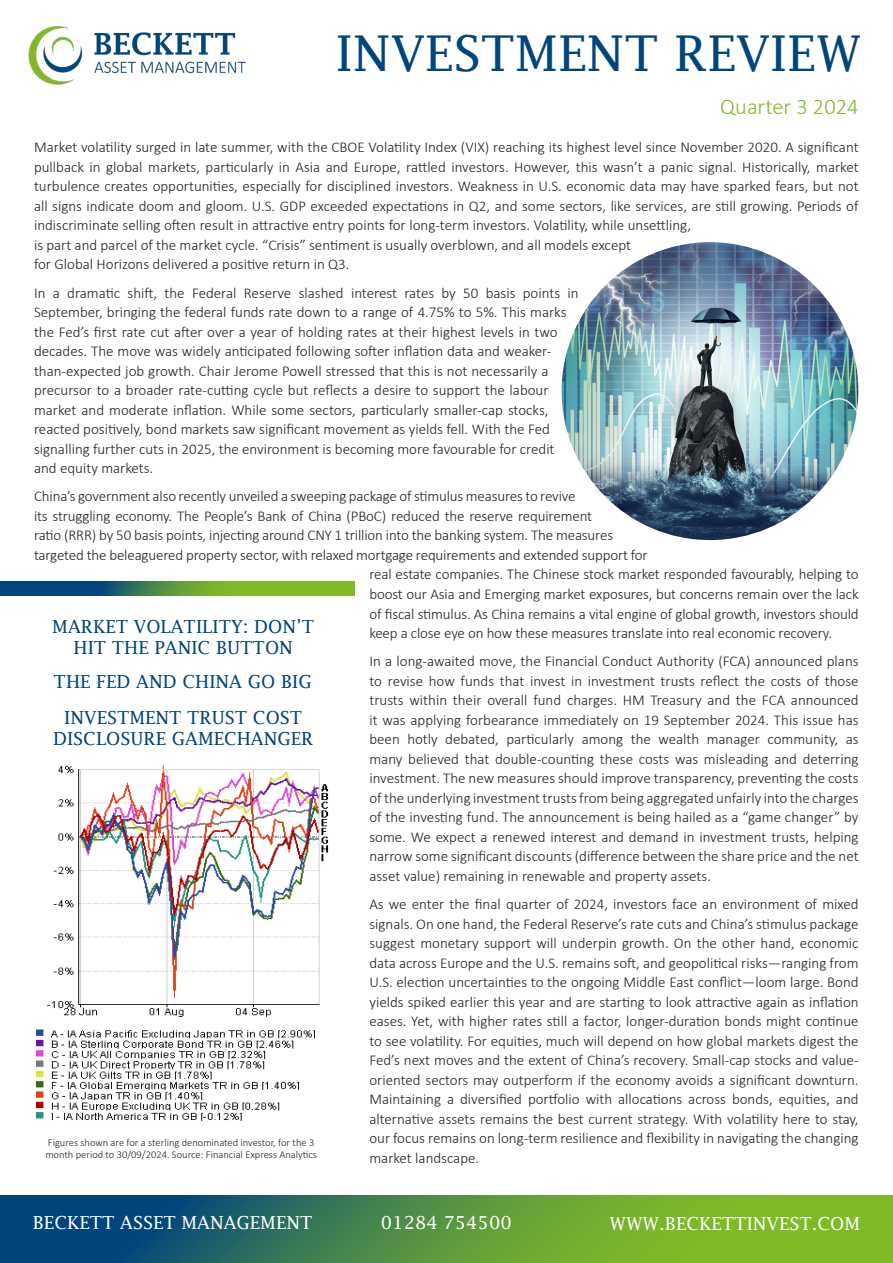
<style>
.page{position:relative;width:893px;height:1263px;background:#fff}
.page>*{position:absolute;margin:0;border:0;box-sizing:border-box;transform-origin:0 0}
.t1{font:49.5px "Lucida Fax";color:#00457c}
.t2{font:300 22.5px "Calibri";color:#80ba27}
.Front_left_headings_NO_RULE{font:18px/21px "Lucida Fax";color:#00457c;text-align:center}
.t3{font:18px "Lucida Fax";color:#fff}
.Front_page_main_text{font:300 15px/19.5px "Calibri";color:#231f20}
.t4{font:300 10.5px/12px "Calibri";color:#231f20}
</style>
<div class="page">
<img style="left:562px;top:242px;width:296px;height:298px">
<img style="left:35px;top:765px;width:293px;height:356px">
<svg style="left:0;top:1195px;width:893px;height:68px;background:#4b8a49"></svg>
<img style="left:28px;top:26px;width:218px;height:59px">
<svg style="left:0;top:581px;width:354px;height:14px;background:#49874b"></svg>
<p class="t1" style="left:336px;top:25px;width:527px">INVESTMENT REVIEW</p>
<p class="t2" style="left:720px;top:92px;width:140px">Quarter 3 2024</p>
<p class="Front_page_main_text" style="left:34px;top:137px;width:826px">Market volatility surged in late summer, with the CBOE Volatility Index (VIX) reaching its highest level since November 2020. A significant pullback in global markets, particularly in Asia and Europe, rattled investors. However, this wasn’t a panic signal. Historically, market turbulence creates opportunities, especially for disciplined investors. Weakness in U.S. economic data may have sparked fears, but not all signs indicate doom and gloom. U.S. GDP exceeded expectations in Q2, and some sectors, like services, are still growing. Periods of indiscriminate selling often result in attractive entry points for long-term investors. Volatility, while unsettling,<br>is part and parcel of the market cycle. “Crisis” sentiment is usually overblown, and all models except<br>for Global Horizons delivered a positive return in Q3.</p>
<p class="Front_page_main_text" style="left:34px;top:283px;width:546px">In a dramatic shift, the Federal Reserve slashed interest rates by 50 basis points in September, bringing the federal funds rate down to a range of 4.75% to 5%. This marks the Fed’s first rate cut after over a year of holding rates at their highest levels in two decades. The move was widely anticipated following softer inflation data and weaker&shy;than-expected job growth. Chair Jerome Powell stressed that this is not necessarily a precursor to a broader rate-cutting cycle but reflects a desire to support the labour market and moderate inflation. While some sectors, particularly smaller-cap stocks, reacted positively, bond markets saw significant movement as yields fell. With the Fed signalling further cuts in 2025, the environment is becoming more favourable for credit and equity markets.</p>
<p class="Front_page_main_text" style="left:34px;top:486px;width:543px">China’s government also recently unveiled a sweeping package of stimulus measures to revive</p>
<p class="Front_page_main_text" style="left:34px;top:506px;width:560px">its struggling economy. The People’s Bank of China (PBoC) reduced the reserve requirement</p>
<p class="Front_page_main_text" style="left:34px;top:525px;width:581px">ratio (RRR) by 50 basis points, injecting around CNY 1 trillion into the banking system. The measures</p>
<p class="Front_page_main_text" style="left:34px;top:545px;width:615px">targeted the beleaguered property sector, with relaxed mortgage requirements and extended support for</p>
<p class="Front_page_main_text" style="left:369px;top:565px;width:491px">real estate companies. The Chinese stock market responded favourably, helping to</p>
<p class="Front_page_main_text" style="left:369px;top:584px;width:491px">boost our Asia and Emerging market exposures, but concerns remain over the lack</p>
<p class="Front_page_main_text" style="left:369px;top:604px;width:491px">of fiscal stimulus. As China remains a vital engine of global growth, investors should</p>
<p class="Front_page_main_text" style="left:369px;top:623px;width:464px">keep a close eye on how these measures translate into real economic recovery.</p>
<p class="Front_page_main_text" style="left:369px;top:651px;width:491px;text-align:justify">In a long-awaited move, the Financial Conduct Authority (FCA) announced plans to revise how funds that invest in investment trusts reflect the costs of those trusts within their overall fund charges. HM Treasury and the FCA announced it was applying forbearance immediately on 19 September 2024. This issue has been hotly debated, particularly among the wealth manager community, as many believed that double-counting these costs was misleading and deterring investment. The new measures should improve transparency, preventing the costs of the underlying investment trusts from being aggregated unfairly into the charges of the investing fund. The announcement is being hailed as a “game changer” by some. We expect a renewed interest and demand in investment trusts, helping narrow some significant discounts (difference between the share price and the net asset value) remaining in renewable and property assets.</p>
<p class="Front_page_main_text" style="left:369px;top:894px;width:491px;text-align:justify">As we enter the final quarter of 2024, investors face an environment of mixed signals. On one hand, the Federal Reserve’s rate cuts and China’s stimulus package suggest monetary support will underpin growth. On the other hand, economic data across Europe and the U.S. remains soft, and geopolitical risks—ranging from U.S. election uncertainties to the ongoing Middle East conflict—loom large. Bond yields spiked earlier this year and are starting to look attractive again as inflation eases. Yet, with higher rates still a factor, longer-duration bonds might continue to see volatility. For equities, much will depend on how global markets digest the Fed’s next moves and the extent of China’s recovery. Small-cap stocks and value&shy;oriented sectors may outperform if the economy avoids a significant downturn.<br>Maintaining a diversified portfolio with allocations across bonds, equities, and alternative assets remains the best current strategy. With volatility here to stay, our focus remains on long-term resilience and flexibility in navigating the changing market landscape.</p>
<p class="Front_left_headings_NO_RULE" style="left:52px;top:615px;width:263px;line-height:21.6px">MARKET VOLATILITY: DON’T<br>HIT THE PANIC BUTTON</p>
<p class="Front_left_headings_NO_RULE" style="left:54px;top:670px;width:260px">THE FED AND CHINA GO BIG</p>
<p class="Front_left_headings_NO_RULE" style="left:53px;top:707px;width:262px">INVESTMENT TRUST COST<br>DISCLOSURE GAMECHANGER</p>
<p class="t4" style="left:45px;top:1137px;width:273px">Figures shown are for a sterling denominated investor, for the 3 month period to 30/09/2024. Source: Financial Express Analytics</p>
<p class="t3" style="left:33px;top:1212px;width:281px">BECKETT ASSET MANAGEMENT</p>
<p class="t3" style="left:381px;top:1212px;width:132px">01284 754500</p>
<p class="t3" style="left:609px;top:1213px;width:252px">WWW.BECKETTINVEST.COM</p>
</div>
